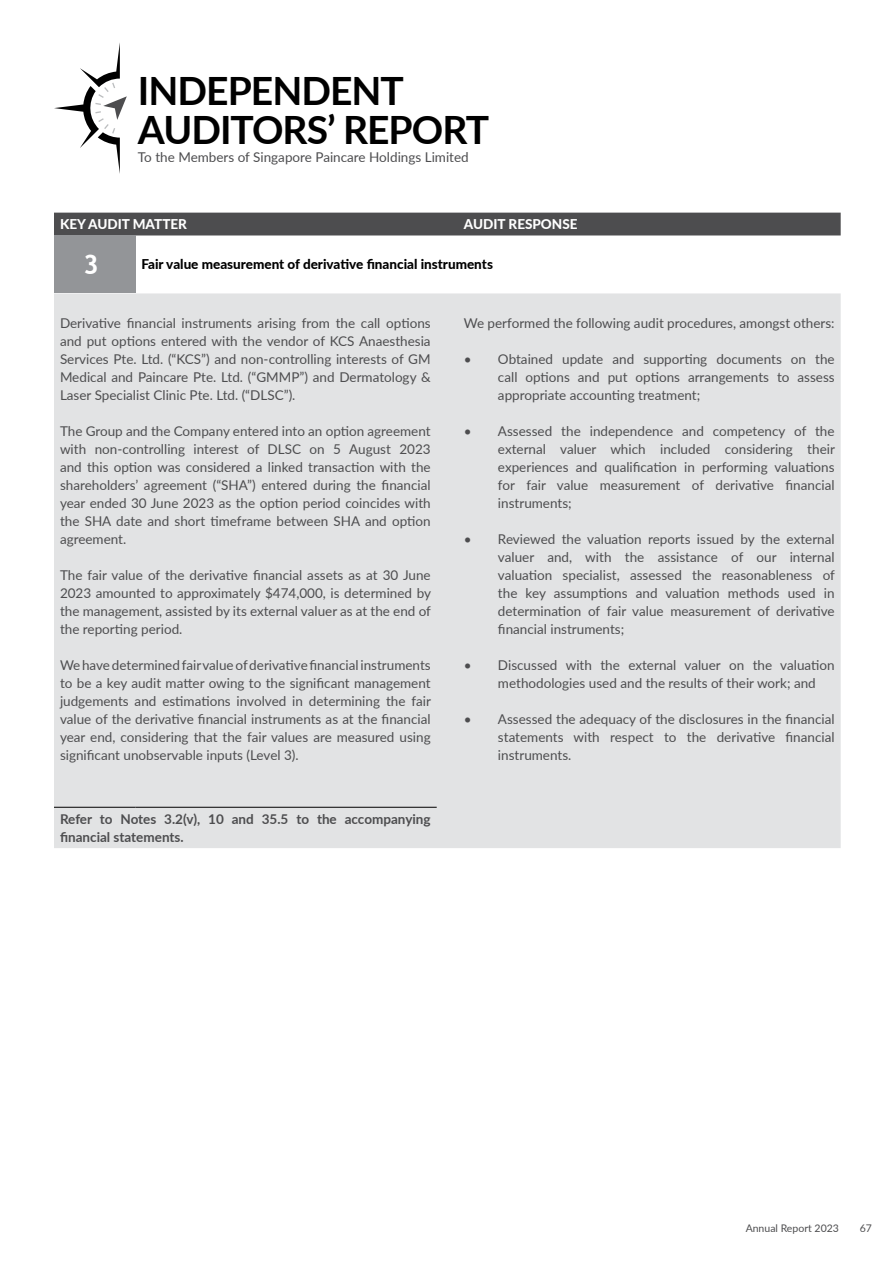
<style>
.page{position:relative;width:893px;height:1263px;background:#fff}
.page>*{position:absolute;margin:0;border:0;box-sizing:border-box;transform-origin:0 0}
.t1{font:700 39px/39px "Lato";letter-spacing:-.025em;color:#000}
.t2{font:700 27px "Trebuchet MS";color:#fff}
.t3{font:13.5px/18px "Lato";color:#4d4d4f;text-align:justify}
.t4{font:700 13.5px/18px "Lato";color:#4d4d4f}
.t5{font:800 13.5px "Lato";color:#000}
.t6{font:800 13.5px "Lato";color:#fff}
.t7{font:10.5px "Lato";color:#4d4d4f}
</style>
<div class="page">
<div style="left:54px;top:213px;width:787px;height:22px;background:#4d4d4f"></div>
<div style="left:54px;top:235px;width:81px;height:58px;background:#939598"></div>
<div style="left:54px;top:293px;width:787px;height:555px;background:#e2e3e4"></div>
<hr style="left:54px;top:807px;width:81px;height:1px;background:#000">
<hr style="left:135px;top:807px;width:302px;height:1px;background:#000">
<svg style="left:54px;top:43px;width:73px;height:131px"></svg>
<h1 class="t1" style="left:138px;top:70px;width:353px">INDEPENDENT<br>AUDITORS’ REPORT</h1>
<p class="t3" style="left:138px;top:148px;width:332px">To the Members of Singapore Paincare Holdings Limited</p>
<p class="t6" style="left:60px;top:215px;width:128px">KEY AUDIT MATTER</p>
<p class="t6" style="left:464px;top:215px;width:115px">AUDIT RESPONSE</p>
<h2 class="t2" style="left:83px;top:248px;width:17px">3</h2>
<p class="t5" style="left:141px;top:254px;width:353px">Fair value measurement of derivative financial instruments</p>
<p class="t3" style="left:60px;top:314px;width:372px">Derivative financial instruments arising from the call options and put options entered with the vendor of KCS Anaesthesia Services Pte. Ltd. (“KCS”) and non-controlling interests of GM Medical and Paincare Pte. Ltd. (“GMMP”) and Dermatology &amp; Laser Specialist Clinic Pte. Ltd. (“DLSC”).</p>
<p class="t3" style="left:60px;top:422px;width:372px">The Group and the Company entered into an option agreement with non-controlling interest of DLSC on 5 August 2023 and this option was considered a linked transaction with the shareholders’ agreement (“SHA”) entered during the financial year ended 30 June 2023 as the option period coincides with the SHA date and short timeframe between SHA and option agreement.</p>
<p class="t3" style="left:60px;top:566px;width:373px">The fair value of the derivative financial assets as at 30 June 2023 amounted to approximately $474,000, is determined by the management, assisted by its external valuer as at the end of the reporting period.</p>
<p class="t3" style="left:60px;top:656px;width:372px">We have determined fair value of derivative financial instruments to be a key audit matter owing to the significant management judgements and estimations involved in determining the fair value of the derivative financial instruments as at the financial year end, considering that the fair values are measured using significant unobservable inputs (Level 3).</p>
<p class="t4" style="left:60px;top:809px;width:372px">Refer to Notes 3.2(v), 10 and 35.5 to the accompanying financial statements.</p>
<p class="t3" style="left:464px;top:314px;width:372px">We performed the following audit procedures, amongst others:</p>
<p class="t3" style="left:498px;top:350px;width:338px;text-indent:-34px">• Obtained update and supporting documents on the call options and put options arrangements to assess appropriate accounting treatment;</p>
<p class="t3" style="left:498px;top:422px;width:338px;text-indent:-34px">• Assessed the independence and competency of the external valuer which included considering their experiences and qualification in performing valuations for fair value measurement of derivative financial instruments;</p>
<p class="t3" style="left:498px;top:530px;width:338px;text-indent:-34px">• Reviewed the valuation reports issued by the external valuer and, with the assistance of our internal valuation specialist, assessed the reasonableness of the key assumptions and valuation methods used in determination of fair value measurement of derivative financial instruments;</p>
<p class="t3" style="left:498px;top:656px;width:338px;text-indent:-34px">• Discussed with the external valuer on the valuation methodologies used and the results of their work; and</p>
<p class="t3" style="left:498px;top:710px;width:338px;text-indent:-34px">• Assessed the adequacy of the disclosures in the financial statements with respect to the derivative financial instruments.</p>
<p class="t7" style="left:746px;top:1221px;width:95px">Annual Report 2023</p>
<p class="t7" style="left:860px;top:1221px;width:14px">67</p>
</div>
